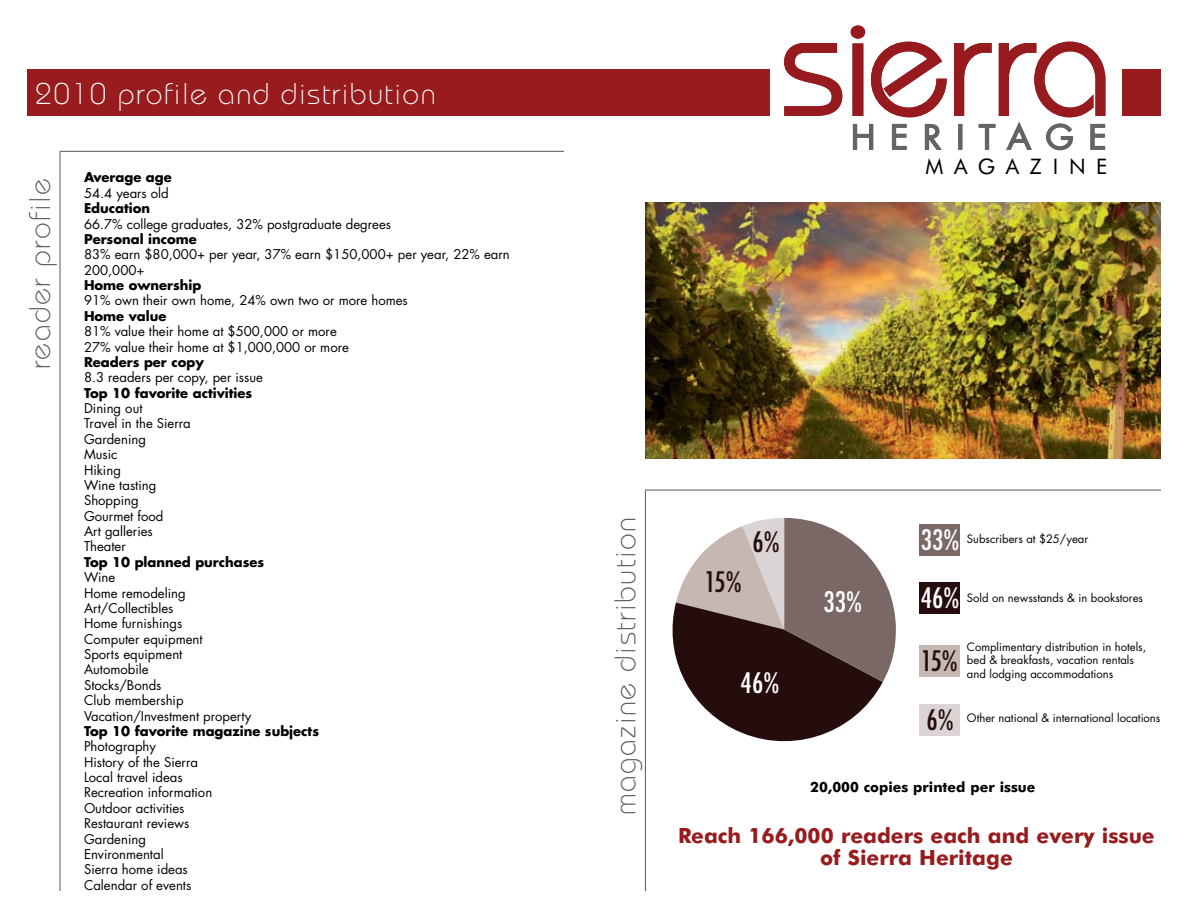
<style>
.page{position:relative;width:1188px;height:918px;background:#fff}
.page>*{position:absolute;margin:0;border:0;box-sizing:border-box;transform-origin:0 0}
.t1{font:300 30px "Bauhaus";letter-spacing:.05em;color:#58595b}
.t2{font:300 30px "Bauhaus";letter-spacing:.05em;color:#fff}
.t3{font:500 condensed 27.6px "Futura";color:#fff}
.t4{font:500 condensed 27.6px "Futura";color:#250d0d}
.t5{font:21.45px "Futura BT";letter-spacing:.5em;color:#000}
.t6{font:700 21px/22.5px "Futura BT";color:#981b1e;text-align:center}
.t7{font:700 14.1px "Futura BT";color:#000}
.t8{font:13.2px/15.3px "Futura";color:#000}
.t9{font:700 13.2px "Futura";color:#000}
.t10{font:11.25px/13.5px "Futura";color:#000}
</style>
<div class="page">
<div style="left:27px;top:69px;width:743px;height:47px;background:#981b1e"></div>
<div style="left:1122px;top:69px;width:39px;height:47px;background:#981b1e"></div>
<hr style="left:60px;top:151px;width:504px;height:1px;background:#58595b">
<hr style="left:60px;top:152px;width:1px;height:739px;background:#58595b">
<div style="left:919px;top:524px;width:40px;height:31px;background:#7a6866"></div>
<div style="left:919px;top:583px;width:40px;height:31px;background:#250d0d"></div>
<div style="left:919px;top:645px;width:40px;height:31px;background:#c5b7b2"></div>
<div style="left:919px;top:705px;width:40px;height:31px;background:#dad5d4"></div>
<svg style="left:673px;top:518px;width:223px;height:223px"></svg>
<hr style="left:645px;top:490px;width:516px;height:1px;background:#58595b">
<hr style="left:645px;top:490px;width:1px;height:401px;background:#58595b">
<img style="left:646px;top:202px;width:515px;height:257px">
<svg style="left:784px;top:25px;width:322px;height:126px"></svg>
<h1 class="t2" style="left:35px;top:75px;width:402px">2010 profile and distribution</h1>
<h1 class="t1" style="left:22px;top:369px;width:193px;rotate:-90deg">reader profile</h1>
<p class="t9" style="left:84px;top:168px;width:89px">Average age</p>
<p class="t8" style="left:84px;top:185px;width:86px">54.4 years old</p>
<p class="t9" style="left:84px;top:199px;width:68px">Education</p>
<p class="t8" style="left:84px;top:216px;width:309px">66.7% college graduates, 32% postgraduate degrees</p>
<p class="t9" style="left:84px;top:230px;width:114px">Personal income</p>
<p class="t8" style="left:84px;top:247px;width:427px">83% earn $80,000+ per year, 37% earn $150,000+ per year, 22% earn<br>200,000+</p>
<p class="t9" style="left:84px;top:276px;width:119px">Home ownership</p>
<p class="t8" style="left:84px;top:293px;width:325px">91% own their own home, 24% own two or more homes</p>
<p class="t9" style="left:84px;top:307px;width:84px">Home value</p>
<p class="t8" style="left:84px;top:324px;width:266px">81% value their home at $500,000 or more<br>27% value their home at $1,000,000 or more</p>
<p class="t9" style="left:84px;top:353px;width:121px">Readers per copy</p>
<p class="t8" style="left:84px;top:370px;width:180px">8.3 readers per copy, per issue</p>
<p class="t9" style="left:84px;top:384px;width:170px">Top 10 favorite activities</p>
<p class="t8" style="left:84px;top:400px;width:108px">Dining out<br>Travel in the Sierra<br>Gardening<br>Music<br>Hiking<br>Wine tasting<br>Shopping<br>Gourmet food<br>Art galleries<br>Theater</p>
<p class="t9" style="left:84px;top:553px;width:182px">Top 10 planned purchases</p>
<p class="t8" style="left:84px;top:570px;width:169px">Wine<br>Home remodeling<br>Art/Collectibles<br>Home furnishings<br>Computer equipment<br>Sports equipment<br>Automobile<br>Stocks/Bonds<br>Club membership<br>Vacation/Investment property</p>
<p class="t9" style="left:84px;top:722px;width:237px">Top 10 favorite magazine subjects</p>
<p class="t8" style="left:84px;top:739px;width:130px">Photography<br>History of the Sierra<br>Local travel ideas<br>Recreation information<br>Outdoor activities<br>Restaurant reviews<br>Gardening<br>Environmental<br>Sierra home ideas<br>Calendar of events</p>
<h3 class="t5" style="left:925px;top:153px;width:184px">MAGAZINE</h3>
<h1 class="t1" style="left:608px;top:815px;width:300px;rotate:-90deg">magazine distribution</h1>
<h2 class="t4" style="left:705px;top:564px;width:39px">15%</h2>
<h2 class="t4" style="left:753px;top:524px;width:29px">6%</h2>
<h2 class="t3" style="left:741px;top:665px;width:40px">46%</h2>
<h2 class="t3" style="left:824px;top:585px;width:40px">33%</h2>
<h2 class="t3" style="left:921px;top:522px;width:40px">33%</h2>
<p class="t10" style="left:967px;top:532px;width:123px">Subscribers at $25/year</p>
<h2 class="t3" style="left:921px;top:580px;width:40px">46%</h2>
<p class="t10" style="left:967px;top:591px;width:178px">Sold on newsstands &amp; in bookstores</p>
<h2 class="t4" style="left:921px;top:643px;width:39px">15%</h2>
<p class="t10" style="left:967px;top:640px;width:181px">Complimentary distribution in hotels, bed &amp; breakfasts, vacation rentals and lodging accommodations</p>
<h2 class="t4" style="left:927px;top:702px;width:29px">6%</h2>
<p class="t10" style="left:967px;top:711px;width:195px">Other national &amp; international locations</p>
<p class="t7" style="left:810px;top:778px;width:227px">20,000 copies printed per issue</p>
<h3 class="t6" style="left:678px;top:824px;width:478px">Reach 166,000 readers each and every issue of Sierra Heritage</h3>
</div>
